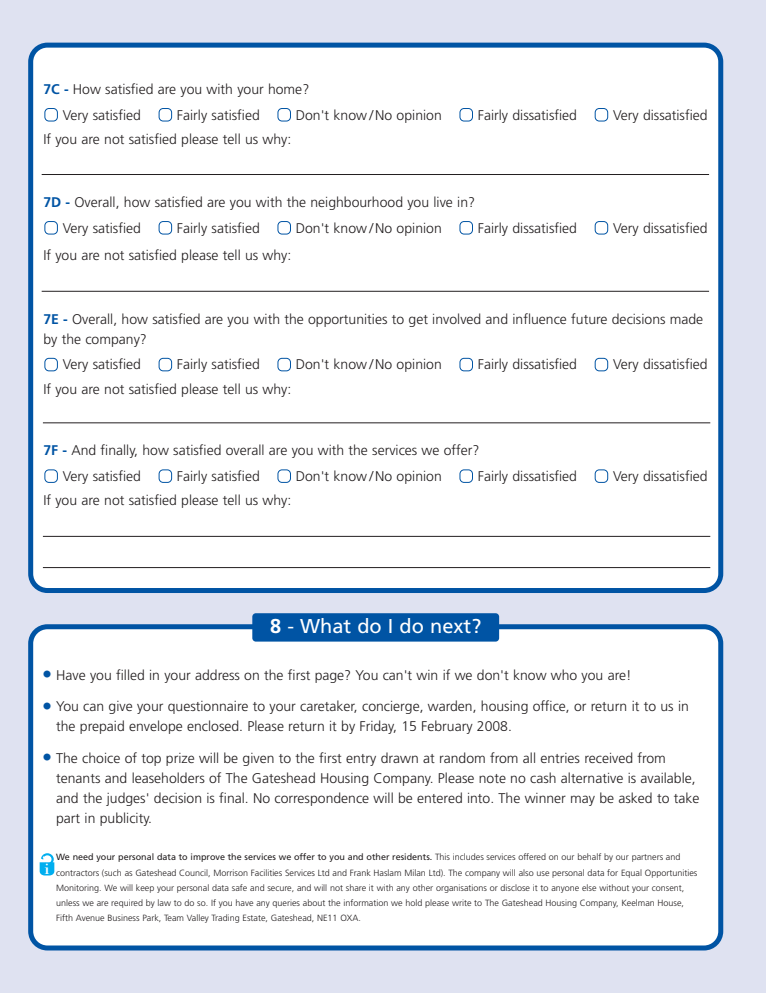
<style>
.page{position:relative;width:766px;height:993px;background:#fff}
.page>*{position:absolute;margin:0;border:0;box-sizing:border-box;transform-origin:0 0}
.t1{font:20px "Frutiger";color:#fff}
.t2{font:16.4px "Bodoni";color:#fff}
.t3{font:300 14px/20px "Frutiger";color:#231f20}
.t4{font:300 9px/15px "Frutiger";color:#231f20}
.s1{font-weight:700;color:#0054a4}
.s2{font-weight:700}
.s3{font-weight:700;font-size:20px;color:#0054a4}
.s4{font-weight:400}
</style>
<div class="page">
<div style="left:0;top:0;width:765px;height:992px;background:#dfe2f1"></div>
<div style="left:28px;top:43px;width:695px;height:549px;background:#fff"></div>
<hr style="left:42px;top:291px;width:666px;height:1px;background:#231f20">
<svg style="left:594px;top:221px;width:14px;height:13px"></svg>
<svg style="left:459px;top:221px;width:14px;height:13px"></svg>
<svg style="left:277px;top:221px;width:14px;height:13px"></svg>
<svg style="left:158px;top:221px;width:14px;height:13px"></svg>
<svg style="left:44px;top:221px;width:14px;height:13px"></svg>
<hr style="left:43px;top:422px;width:667px;height:1px;background:#231f20">
<svg style="left:594px;top:358px;width:14px;height:13px"></svg>
<svg style="left:459px;top:358px;width:14px;height:13px"></svg>
<svg style="left:277px;top:358px;width:14px;height:13px"></svg>
<svg style="left:158px;top:358px;width:14px;height:13px"></svg>
<svg style="left:44px;top:358px;width:14px;height:13px"></svg>
<hr style="left:43px;top:536px;width:667px;height:1px;background:#231f20">
<hr style="left:43px;top:567px;width:667px;height:1px;background:#231f20">
<svg style="left:594px;top:469px;width:14px;height:13px"></svg>
<svg style="left:459px;top:469px;width:14px;height:13px"></svg>
<svg style="left:277px;top:469px;width:14px;height:13px"></svg>
<svg style="left:158px;top:469px;width:14px;height:13px"></svg>
<svg style="left:44px;top:469px;width:14px;height:13px"></svg>
<hr style="left:42px;top:174px;width:666px;height:1px;background:#231f20">
<svg style="left:594px;top:108px;width:14px;height:13px"></svg>
<svg style="left:459px;top:108px;width:14px;height:13px"></svg>
<svg style="left:277px;top:108px;width:14px;height:13px"></svg>
<svg style="left:158px;top:108px;width:14px;height:13px"></svg>
<svg style="left:44px;top:108px;width:14px;height:13px"></svg>
<div style="left:28px;top:624px;width:695px;height:326px;background:#fff"></div>
<div style="left:252px;top:613px;width:247px;height:28px;background:#0054a4;border-radius:4px"></div>
<svg style="left:41px;top:852px;width:13px;height:13px"></svg>
<svg style="left:38px;top:856px;width:16px;height:19px"></svg>
<p class="t3" style="left:63px;top:77px;width:248px;line-height:25.7px;text-indent:-19px"><span class="s1">7C -</span> How satisfied are you with your home?<br>Very satisfied</p>
<p class="t3" style="left:177px;top:106px;width:84px">Fairly satisfied</p>
<p class="t3" style="left:296px;top:106px;width:147px">Don't know /No opinion</p>
<p class="t3" style="left:477px;top:106px;width:101px">Fairly dissatisfied</p>
<p class="t3" style="left:613px;top:106px;width:96px">Very dissatisfied</p>
<p class="t3" style="left:43px;top:130px;width:249px">If you are not satisfied please tell us why:</p>
<p class="t3" style="left:63px;top:190px;width:414px;line-height:25.7px;text-indent:-19px"><span class="s1">7D -</span> Overall, how satisfied are you with the neighbourhood you live in?<br>Very satisfied</p>
<p class="t3" style="left:177px;top:219px;width:84px">Fairly satisfied</p>
<p class="t3" style="left:296px;top:219px;width:147px">Don't know /No opinion</p>
<p class="t3" style="left:477px;top:219px;width:101px">Fairly dissatisfied</p>
<p class="t3" style="left:613px;top:219px;width:96px">Very dissatisfied</p>
<p class="t3" style="left:43px;top:246px;width:249px">If you are not satisfied please tell us why:</p>
<p class="t3" style="left:43px;top:310px;width:661px"><span class="s1">7E -</span> Overall, how satisfied are you with the opportunities to get involved and influence future decisions made by the company?</p>
<p class="t3" style="left:63px;top:355px;width:80px">Very satisfied</p>
<p class="t3" style="left:177px;top:355px;width:84px">Fairly satisfied</p>
<p class="t3" style="left:296px;top:355px;width:147px">Don't know /No opinion</p>
<p class="t3" style="left:477px;top:355px;width:101px">Fairly dissatisfied</p>
<p class="t3" style="left:613px;top:355px;width:96px">Very dissatisfied</p>
<p class="t3" style="left:43px;top:380px;width:249px">If you are not satisfied please tell us why:</p>
<p class="t3" style="left:63px;top:438px;width:418px;line-height:25.7px;text-indent:-19px"><span class="s1">7F -</span> And finally, how satisfied overall are you with the services we offer?<br>Very satisfied</p>
<p class="t3" style="left:177px;top:467px;width:84px">Fairly satisfied</p>
<p class="t3" style="left:296px;top:467px;width:147px">Don't know /No opinion</p>
<p class="t3" style="left:477px;top:467px;width:101px">Fairly dissatisfied</p>
<p class="t3" style="left:613px;top:467px;width:96px">Very dissatisfied</p>
<p class="t3" style="left:43px;top:491px;width:249px">If you are not satisfied please tell us why:</p>
<h1 class="t1" style="left:270px;top:617px;width:213px"><span class="s2">8</span> - What do I do next?</h1>
<p class="t3" style="left:42px;top:666px;width:591px"><span class="s3">•</span> Have you filled in your address on the first page? You can't win if we don't know who you are!</p>
<p class="t3" style="left:56px;top:697px;width:634px;text-indent:-14px"><span class="s3">•</span> You can give your questionnaire to your caretaker, concierge, warden, housing office, or return it to us in the prepaid envelope enclosed. Please return it by Friday, 15 February 2008.</p>
<p class="t3" style="left:56px;top:748px;width:644px;text-indent:-14px"><span class="s3">•</span> The choice of top prize will be given to the first entry drawn at random from all entries received from tenants and leaseholders of The Gateshead Housing Company. Please note no cash alternative is available, and the judges' decision is final. No correspondence will be entered into. The winner may be asked to take part in publicity.</p>
<p class="t4" style="left:56px;top:850px;width:642px"><span class="s4">We need your personal data to improve the services we offer to you and other residents.</span> This includes services offered on our behalf by our partners and contractors (such as Gateshead Council, Morrison Facilities Services Ltd and Frank Haslam Milan Ltd). The company will also use personal data for Equal Opportunities Monitoring. We will keep your personal data safe and secure, and will not share it with any other organisations or disclose it to anyone else without your consent, unless we are required by law to do so. If you have any queries about the information we hold please write to The Gateshead Housing Company, Keelman House, Fifth Avenue Business Park, Team Valley Trading Estate, Gateshead, NE11 OXA.</p>
<p class="t2" style="left:45px;top:862px;width:6px">i</p>
</div>
